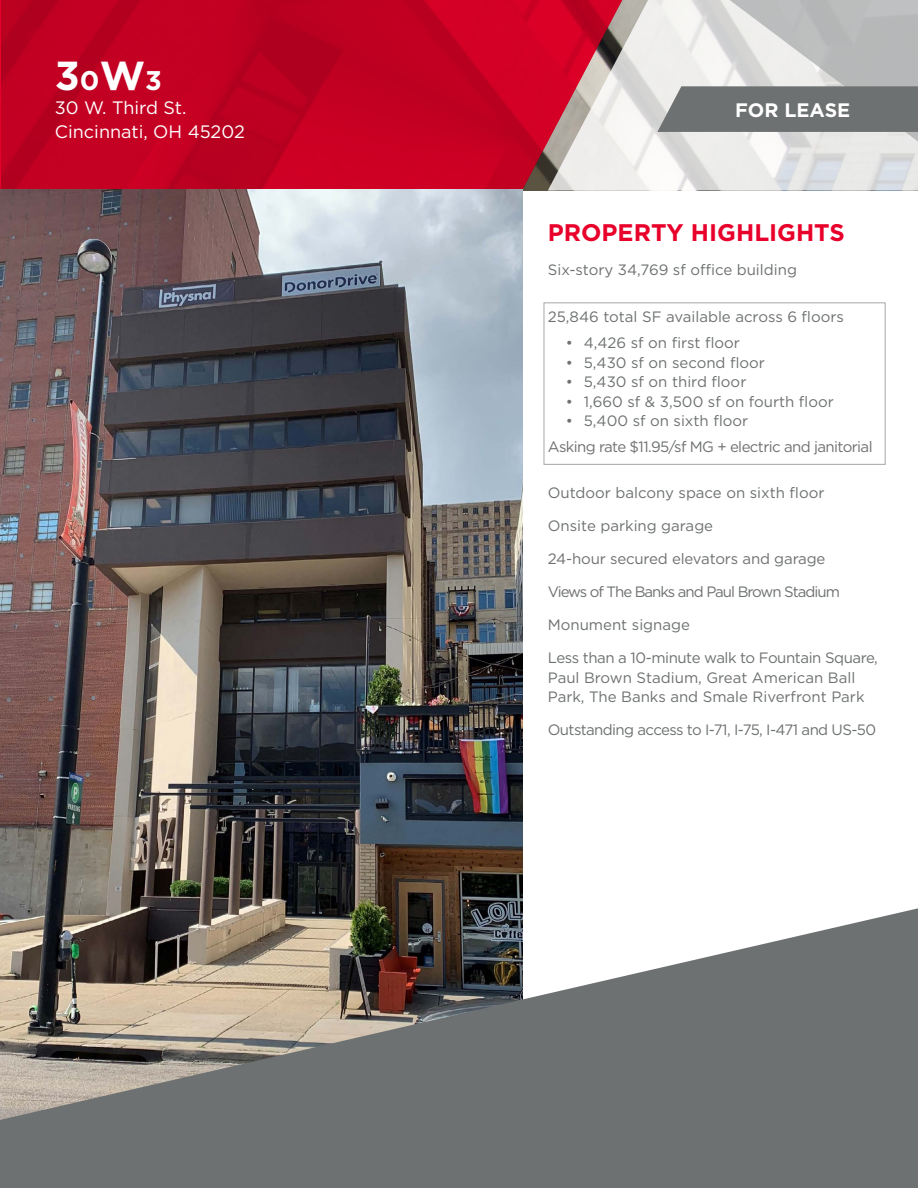
<style>
.page{position:relative;width:918px;height:1188px;background:#fff}
.page>*{position:absolute;margin:0;border:0;box-sizing:border-box;transform-origin:0 0}
.t1{font:700 40.5px "Gotham";color:#fff}
.t2{font:700 24px "Gotham";color:#e8002a}
.t3{font:700 19.5px "Gotham";color:#fff}
.t4{font:18px/24px "Gotham";color:#fff}
.t5{font:15px/19.5px "Gotham";color:#6e7171}
.t6{font:15px "Gotham";letter-spacing:-.04em;color:#6f7171}
.t7{font:15px "Gotham";letter-spacing:-.04em;color:#6e7171}
.t8{font:15px "Gotham";letter-spacing:-.065em;color:#6e7171}
.s1{font-size:27px}
</style>
<div class="page">
<svg style="left:0;top:0;width:548px;height:190px;background:#c10122"></svg>
<svg style="left:548px;top:0;width:370px;height:191px;background:#dbbabe"></svg>
<svg style="left:657px;top:0;width:261px;height:142px;background:#b5b6b6"></svg>
<div style="left:544px;top:303px;width:341px;height:161px;border:1px solid #a5a7aa"></div>
<img style="left:0;top:190px;width:523px;height:714px">
<svg style="left:0;top:904px;width:918px;height:284px;background:#7f7e7a"></svg>
<h1 class="t1" style="left:55px;top:49px;width:109px">3<span class="s1">0</span>W<span class="s1">3</span></h1>
<p class="t4" style="left:55px;top:95px;width:192px">30 W. Third St.<br>Cincinnati, OH 45202</p>
<h3 class="t3" style="left:735px;top:97px;width:117px">FOR LEASE</h3>
<h2 class="t2" style="left:548px;top:217px;width:299px">PROPERTY HIGHLIGHTS</h2>
<p class="t5" style="left:548px;top:260px;width:251px">Six-story 34,769 sf office building</p>
<p class="t5" style="left:548px;top:307px;width:298px">25,846 total SF available across 6 floors</p>
<p class="t5" style="left:566px;top:333px;width:176px">• 4,426 sf on first floor</p>
<p class="t5" style="left:566px;top:352px;width:201px">• 5,430 sf on second floor</p>
<p class="t5" style="left:566px;top:372px;width:182px">• 5,430 sf on third floor</p>
<p class="t5" style="left:566px;top:391px;width:270px">• 1,660 sf &amp; 3,500 sf on fourth floor</p>
<p class="t5" style="left:566px;top:411px;width:184px">• 5,400 sf on sixth floor</p>
<p class="t6" style="left:548px;top:437px;width:326px">Asking rate $11.95/sf MG + electric and janitorial</p>
<p class="t5" style="left:548px;top:483px;width:278px">Outdoor balcony space on sixth floor</p>
<p class="t5" style="left:548px;top:516px;width:167px">Onsite parking garage</p>
<p class="t5" style="left:548px;top:549px;width:279px">24-hour secured elevators and garage</p>
<p class="t8" style="left:548px;top:582px;width:294px">Views of The Banks and Paul Brown Stadium</p>
<p class="t5" style="left:548px;top:615px;width:144px">Monument signage</p>
<p class="t5" style="left:548px;top:648px;width:332px">Less than a 10-minute walk to Fountain Square,<br>Paul Brown Stadium, Great American Ball<br>Park, The Banks and Smale Riverfront Park</p>
<p class="t7" style="left:548px;top:720px;width:330px">Outstanding access to I-71, I-75, I-471 and US-50</p>
</div>
